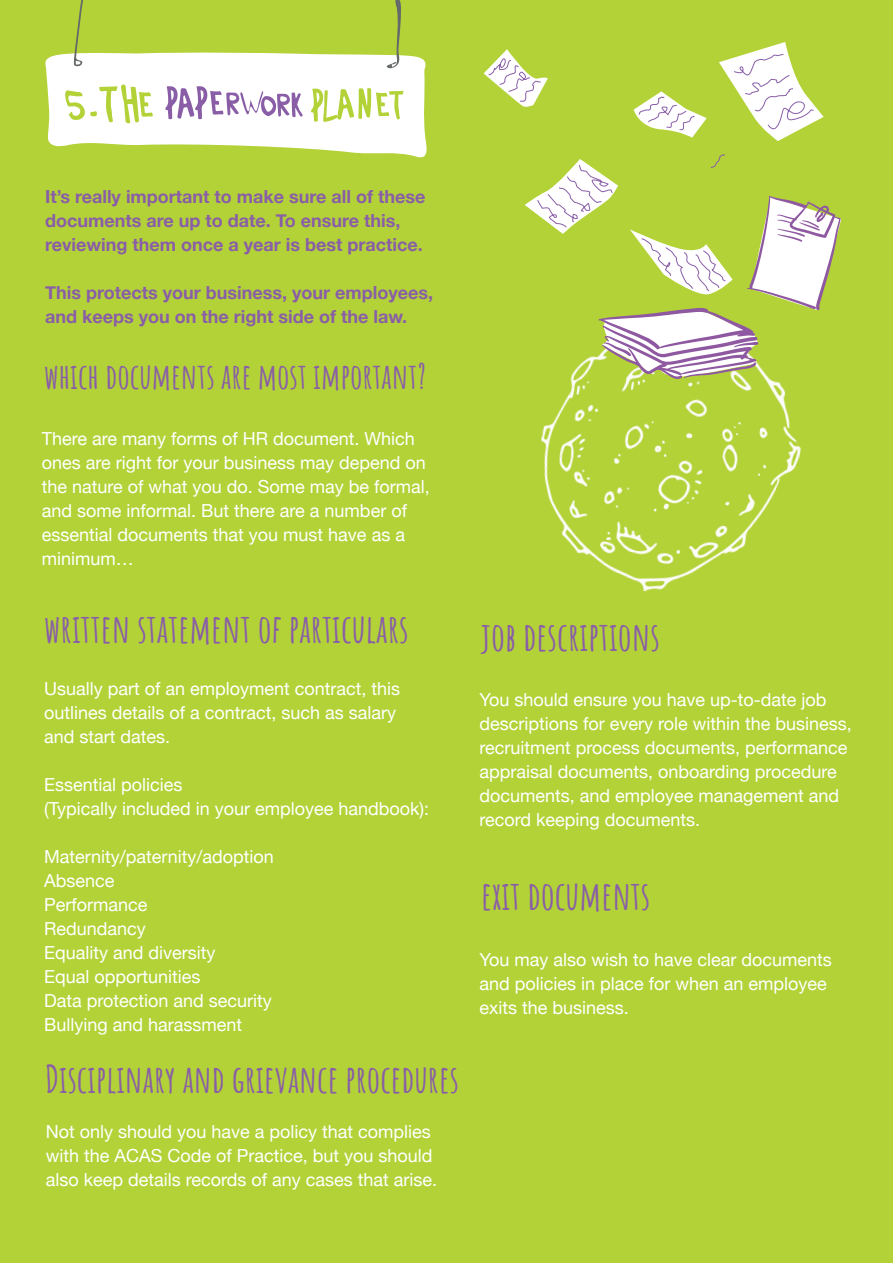
<style>
.page{position:relative;width:893px;height:1263px;background:#b3d238}
.page>*{position:absolute;margin:0;border:0;box-sizing:border-box;transform-origin:0 0}
.t1{font:700 38.85px "Amatic SC";color:#895ea7}
.t2{font:700 37.5px "Amatic SC";color:#895ea7}
.t3{font:700 34.5px "Amatic SC";color:#895ea7}
.t4{font:18px/24px "Helvetica Neue";color:#fff}
.t5{font:700 18px/24px "Helvetica Neue";color:#895ea7}
</style>
<div class="page">
<img style="left:541px;top:381px;width:260px;height:211px">
<svg style="left:719px;top:42px;width:105px;height:99px"></svg>
<svg style="left:484px;top:49px;width:64px;height:58px"></svg>
<svg style="left:634px;top:91px;width:73px;height:47px"></svg>
<svg style="left:45px;top:0;width:382px;height:158px"></svg>
<svg style="left:525px;top:154px;width:316px;height:227px"></svg>
<p class="t5" style="left:45px;top:185px;width:382px">It’s really important to make sure all of these documents are up to date. To ensure this, reviewing them once a year is best practice.</p>
<p class="t5" style="left:45px;top:281px;width:389px">This protects your business, your employees, and keeps you on the right side of the law.</p>
<p class="t3" style="left:44px;top:349px;width:384px">which documents are most important?</p>
<p class="t4" style="left:42px;top:428px;width:390px">There are many forms of HR document. Which ones are right for your business may depend on the nature of what you do. Some may be formal, and some informal. But there are a number of essential documents that you must have as a minimum…</p>
<p class="t1" style="left:44px;top:599px;width:366px">written statement of particulars</p>
<p class="t1" style="left:481px;top:607px;width:180px">job descriptions</p>
<p class="t4" style="left:44px;top:678px;width:358px">Usually part of an employment contract, this outlines details of a contract, such as salary and start dates.</p>
<p class="t4" style="left:44px;top:774px;width:140px">Essential policies</p>
<p class="t4" style="left:44px;top:798px;width:387px">(Typically included in your employee handbook):</p>
<p class="t4" style="left:44px;top:846px;width:231px">Maternity/paternity/adoption</p>
<p class="t4" style="left:44px;top:870px;width:72px">Absence</p>
<p class="t4" style="left:44px;top:894px;width:105px">Performance</p>
<p class="t4" style="left:44px;top:918px;width:103px">Redundancy</p>
<p class="t4" style="left:44px;top:942px;width:173px">Equality and diversity</p>
<p class="t4" style="left:44px;top:966px;width:158px">Equal opportunities</p>
<p class="t4" style="left:44px;top:990px;width:229px">Data protection and security</p>
<p class="t4" style="left:44px;top:1014px;width:200px">Bullying and harassment</p>
<p class="t2" style="left:45px;top:1050px;width:415px">Disciplinary and grievance procedures</p>
<p class="t4" style="left:46px;top:1120px;width:393px">Not only should you have a policy that complies with the ACAS Code of Practice, but you should also keep details records of any cases that arise.</p>
<p class="t4" style="left:479px;top:689px;width:374px">You should ensure you have up-to-date job descriptions for every role within the business, recruitment process documents, performance appraisal documents, onboarding procedure documents, and employee management and record keeping documents.</p>
<p class="t1" style="left:481px;top:866px;width:171px">exit documents</p>
<p class="t4" style="left:479px;top:948px;width:354px">You may also wish to have clear documents and policies in place for when an employee exits the business.</p>
</div>
